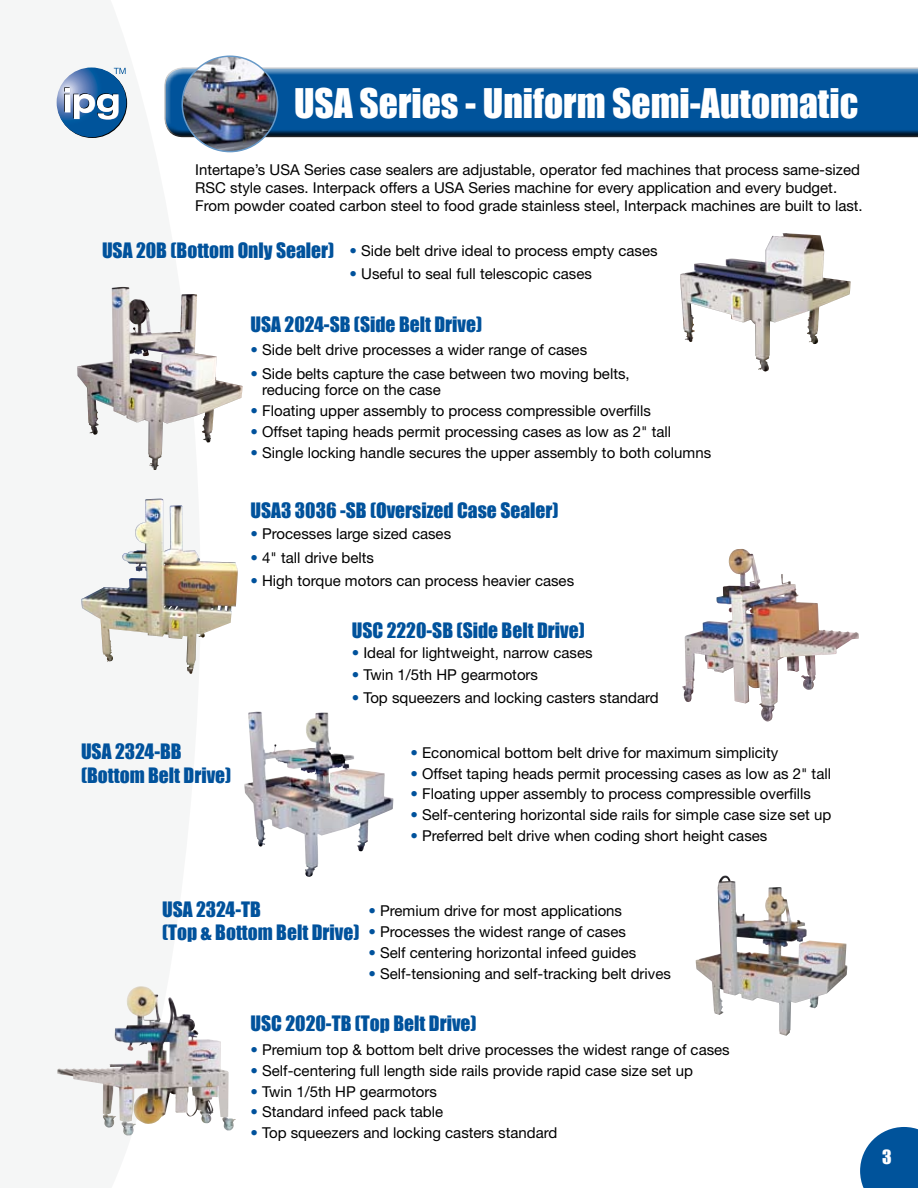
<style>
.page{position:relative;width:918px;height:1188px;background:#fff}
.page>*{position:absolute;margin:0;border:0;box-sizing:border-box;transform-origin:0 0}
.t1{font:37.5px "Impact";color:#fff}
.t2{font:19.5px/23.4px "Impact";color:#00529c}
.t3{font:18px "Impact";color:#fff}
.t4{font:15px/18px "Helvetica Neue";color:#000}
.s1{color:#00529c}
</style>
<div class="page">
<svg style="left:56px;top:67px;width:145px;height:1069px;fill:#f5f6f6"></svg>
<svg style="left:57px;top:68px;width:70px;height:70px"></svg>
<svg style="left:57px;top:68px;width:69px;height:69px;background:#2366a6"></svg>
<svg style="left:64px;top:87px;width:55px;height:33px"></svg>
<svg style="left:114px;top:68px;width:12px;height:6px"></svg>
<svg style="left:860px;top:1127px;width:58px;height:61px;background:#2068a7"></svg>
<div style="left:163px;top:65px;width:755px;height:64px;background:#fff;opacity:.75"></div>
<div style="left:163px;top:72px;width:755px;height:67px;background:#000;opacity:.75"></div>
<img style="left:77px;top:288px;width:166px;height:182px">
<img style="left:182px;top:56px;width:96px;height:96px;border-radius:48px">
<div style="left:181px;top:56px;width:97px;height:96px;border:2px solid #6799c8;border-radius:50%"></div>
<img style="left:244px;top:713px;width:150px;height:164px">
<img style="left:57px;top:986px;width:95px;height:142px">
<img style="left:682px;top:549px;width:128px;height:173px">
<img style="left:81px;top:499px;width:157px;height:175px">
<img style="left:680px;top:233px;width:139px;height:139px">
<img style="left:695px;top:875px;width:152px;height:161px">
<h1 class="t1" style="left:294px;top:74px;width:566px">USA Series - Uniform Semi-Automatic</h1>
<p class="t4" style="left:195px;top:161px;width:669px">Intertape’s USA Series case sealers are adjustable, operator fed machines that process same-sized<br>RSC style cases. Interpack offers a USA Series machine for every application and every budget.<br>From powder coated carbon steel to food grade stainless steel, Interpack machines are built to last.</p>
<h2 class="t2" style="left:102px;top:238px;width:234px">USA 20B (Bottom Only Sealer)</h2>
<p class="t4" style="left:350px;top:241px;width:310px"><span class="s1">•</span> Side belt drive ideal to process empty cases</p>
<p class="t4" style="left:350px;top:264px;width:244px"><span class="s1">•</span> Useful to seal full telescopic cases</p>
<h2 class="t2" style="left:250px;top:313px;width:233px">USA 2024-SB (Side Belt Drive)</h2>
<p class="t4" style="left:250px;top:341px;width:338px"><span class="s1">•</span> Side belt drive processes a wider range of cases</p>
<p class="t4" style="left:262px;top:365px;width:369px;line-height:16.5px;text-indent:-12px"><span class="s1">•</span> Side belts capture the case between two moving belts, reducing force on the case</p>
<p class="t4" style="left:250px;top:401px;width:402px"><span class="s1">•</span> Floating upper assembly to process compressible overfills</p>
<p class="t4" style="left:250px;top:422px;width:422px"><span class="s1">•</span> Offset taping heads permit processing cases as low as 2" tall</p>
<p class="t4" style="left:250px;top:443px;width:462px"><span class="s1">•</span> Single locking handle secures the upper assembly to both columns</p>
<h2 class="t2" style="left:250px;top:498px;width:310px">USA3 3036 -SB (Oversized Case Sealer)</h2>
<p class="t4" style="left:250px;top:525px;width:202px"><span class="s1">•</span> Processes large sized cases</p>
<p class="t4" style="left:250px;top:548px;width:125px"><span class="s1">•</span> 4" tall drive belts</p>
<p class="t4" style="left:250px;top:571px;width:325px"><span class="s1">•</span> High torque motors can process heavier cases</p>
<h2 class="t2" style="left:352px;top:618px;width:235px">USC 2220-SB (Side Belt Drive)</h2>
<h2 class="t2" style="left:81px;top:740px;width:152px">USA 2324-BB (Bottom Belt Drive)</h2>
<p class="t4" style="left:352px;top:643px;width:242px"><span class="s1">•</span> Ideal for lightweight, narrow cases</p>
<p class="t4" style="left:352px;top:666px;width:188px"><span class="s1">•</span> Twin 1/5th HP gearmotors</p>
<p class="t4" style="left:352px;top:688px;width:308px"><span class="s1">•</span> Top squeezers and locking casters standard</p>
<p class="t4" style="left:410px;top:743px;width:369px"><span class="s1">•</span> Economical bottom belt drive for maximum simplicity</p>
<p class="t4" style="left:410px;top:764px;width:422px"><span class="s1">•</span> Offset taping heads permit processing cases as low as 2" tall</p>
<p class="t4" style="left:410px;top:785px;width:402px"><span class="s1">•</span> Floating upper assembly to process compressible overfills</p>
<p class="t4" style="left:410px;top:806px;width:422px"><span class="s1">•</span> Self-centering horizontal side rails for simple case size set up</p>
<p class="t4" style="left:410px;top:826px;width:358px"><span class="s1">•</span> Preferred belt drive when coding short height cases</p>
<h2 class="t2" style="left:162px;top:897px;width:199px">USA 2324-TB<br>(Top &amp; Bottom Belt Drive)</h2>
<p class="t4" style="left:368px;top:902px;width:255px"><span class="s1">•</span> Premium drive for most applications</p>
<p class="t4" style="left:368px;top:923px;width:259px"><span class="s1">•</span> Processes the widest range of cases</p>
<p class="t4" style="left:368px;top:943px;width:269px"><span class="s1">•</span> Self centering horizontal infeed guides</p>
<p class="t4" style="left:368px;top:964px;width:304px"><span class="s1">•</span> Self-tensioning and self-tracking belt drives</p>
<h2 class="t2" style="left:250px;top:1011px;width:228px">USC 2020-TB (Top Belt Drive)</h2>
<p class="t4" style="left:251px;top:1040px;width:481px"><span class="s1">•</span> Premium top &amp; bottom belt drive processes the widest range of cases</p>
<p class="t4" style="left:251px;top:1061px;width:444px"><span class="s1">•</span> Self-centering full length side rails provide rapid case size set up</p>
<p class="t4" style="left:251px;top:1082px;width:188px"><span class="s1">•</span> Twin 1/5th HP gearmotors</p>
<p class="t4" style="left:251px;top:1103px;width:194px"><span class="s1">•</span> Standard infeed pack table</p>
<p class="t4" style="left:251px;top:1124px;width:308px"><span class="s1">•</span> Top squeezers and locking casters standard</p>
<p class="t3" style="left:882px;top:1143px;width:11px">3</p>
</div>
